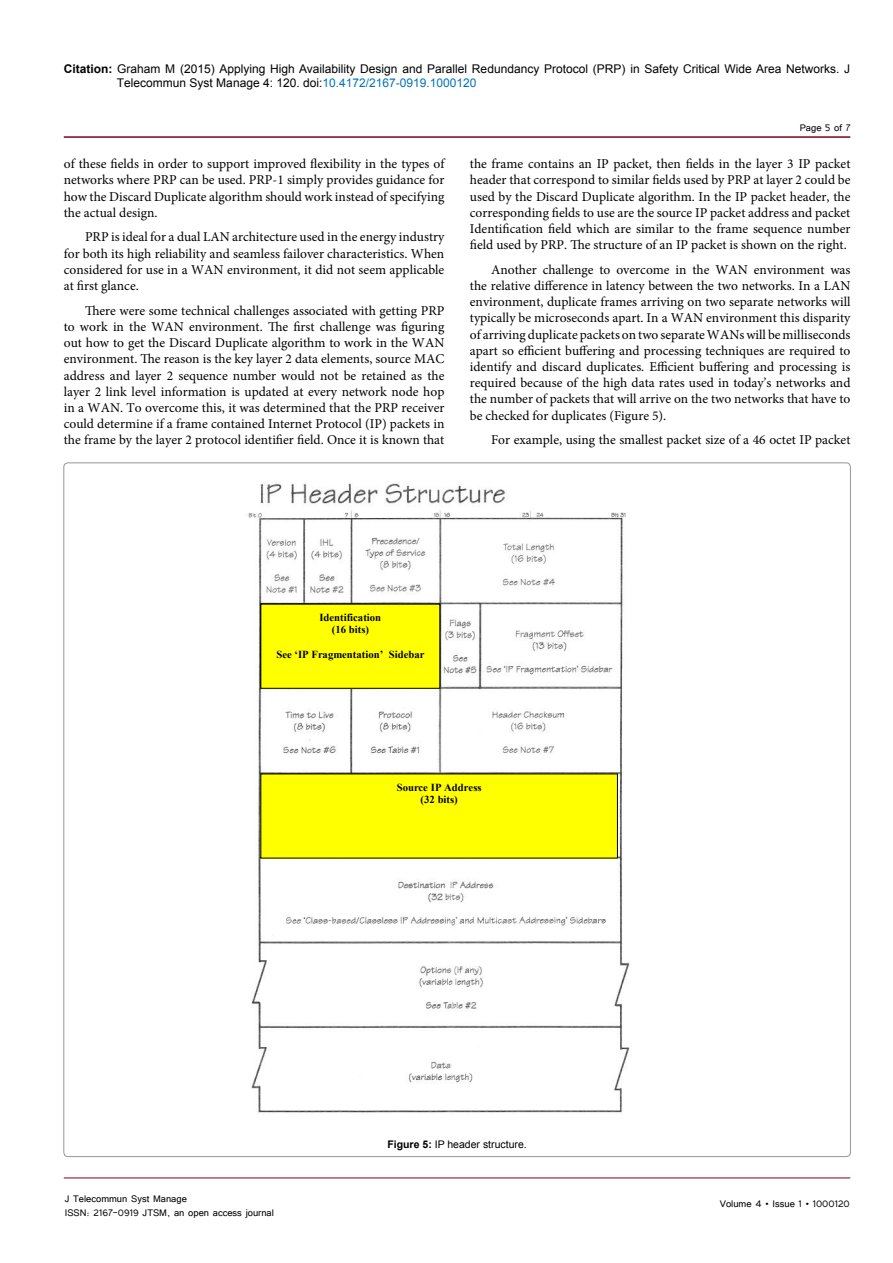
<style>
.page{position:relative;width:893px;height:1263px;background:#fff}
.page>*{position:absolute;margin:0;border:0;box-sizing:border-box;transform-origin:0 0}
.t1{font:13.5px/16.2px "Minion Pro";color:#000;text-align:justify}
.t2{font:12px/14.4px "Arial";color:#000}
.t3{font:12px/14.4px "Tunga";color:#000}
.t4{font:700 10.65px/12.1px "Times New Roman";color:#000;text-align:center}
.t5{font:10.5px "Arial";color:#000}
.s1{font-weight:700}
.s2{color:#0072bc}
</style>
<div class="page">
<hr style="left:64px;top:1178px;width:786px;height:1px;background:#7a031b">
<hr style="left:64px;top:136px;width:786px;height:2px;background:#7a031b">
<img style="left:248px;top:482px;width:382px;height:631px">
<div style="left:261px;top:604px;width:179px;height:84px;background:#ff0"></div>
<div style="left:260px;top:604px;width:180px;height:85px;border:1px solid #000"></div>
<div style="left:261px;top:774px;width:356px;height:84px;background:#ff0"></div>
<div style="left:260px;top:773px;width:358px;height:85px;border:1px solid #000"></div>
<p class="t2" style="left:117px;top:61px;width:735px;text-indent:-53px"><span class="s1">Citation:</span> Graham M (2015) Applying High Availability Design and Parallel Redundancy Protocol (PRP) in Safety Critical Wide Area Networks. J<br>Telecommun Syst Manage 4: 120. doi:<span class="s2">10.4172/2167-0919.1000120</span></p>
<p class="t3" style="left:800px;top:119px;width:52px">Page 5 of 7</p>
<p class="t1" style="left:64px;top:156px;width:382px">of these fields in order to support improved flexibility in the types of networks where PRP can be used. PRP-1 simply provides guidance for how the Discard Duplicate algorithm should work instead of specifying the actual design.</p>
<p class="t1" style="left:64px;top:229px;width:382px;text-indent:21px">PRP is ideal for a dual LAN architecture used in the energy industry for both its high reliability and seamless failover characteristics. When considered for use in a WAN environment, it did not seem applicable at first glance.</p>
<p class="t1" style="left:64px;top:302px;width:382px;text-indent:21px">There were some technical challenges associated with getting PRP to work in the WAN environment. The first challenge was figuring out how to get the Discard Duplicate algorithm to work in the WAN environment. The reason is the key layer 2 data elements, source MAC address and layer 2 sequence number would not be retained as the layer 2 link level information is updated at every network node hop in a WAN. To overcome this, it was determined that the PRP receiver could determine if a frame contained Internet Protocol (IP) packets in the frame by the layer 2 protocol identifier field. Once it is known that</p>
<p class="t1" style="left:470px;top:156px;width:382px">the frame contains an IP packet, then fields in the layer 3 IP packet header that correspond to similar fields used by PRP at layer 2 could be used by the Discard Duplicate algorithm. In the IP packet header, the corresponding fields to use are the source IP packet address and packet Identification field which are similar to the frame sequence number field used by PRP. The structure of an IP packet is shown on the right.</p>
<p class="t1" style="left:470px;top:261px;width:382px;text-indent:21px">Another challenge to overcome in the WAN environment was the relative difference in latency between the two networks. In a LAN environment, duplicate frames arriving on two separate networks will typically be microseconds apart. In a WAN environment this disparity of arriving duplicate packets on two separate WANs will be milliseconds apart so efficient buffering and processing techniques are required to identify and discard duplicates. Efficient buffering and processing is required because of the high data rates used in today’s networks and the number of packets that will arrive on the two networks that have to be checked for duplicates (Figure 5).</p>
<p class="t1" style="left:491px;top:432px;width:361px">For example, using the smallest packet size of a 46 octet IP packet</p>
<p class="t4" style="left:319px;top:611px;width:63px">Identification (16 bits)</p>
<p class="t4" style="left:276px;top:648px;width:150px">See ‘IP Fragmentation’ Sidebar</p>
<p class="t4" style="left:397px;top:781px;width:86px">Source IP Address (32 bits)</p>
<p class="t3" style="left:65px;top:1190px;width:211px">J Telecommun Syst Manage<br>ISSN: 2167-0919 JTSM, an open access journal</p>
<p class="t5" style="left:387px;top:1137px;width:141px"><span class="s1">Figure 5:</span> IP header structure.</p>
<p class="t3" style="left:720px;top:1196px;width:132px">Volume 4 • Issue 1 • 1000120</p>
</div>
